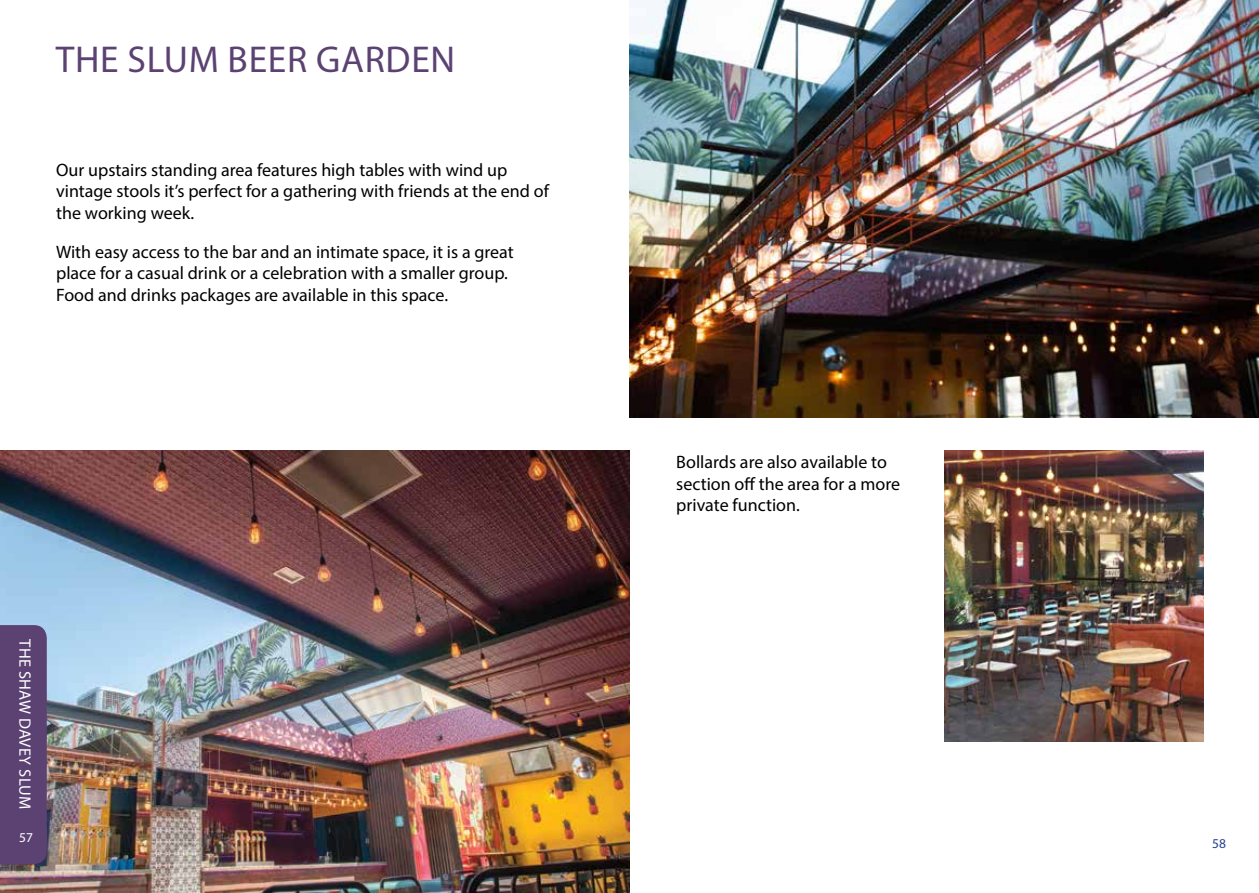
<style>
.page{position:relative;width:1259px;height:893px;background:#fff}
.page>*{position:absolute;margin:0;border:0;box-sizing:border-box;transform-origin:0 0}
.t1{font:37.5px "Myriad Pro";letter-spacing:.02em;color:#5c4272}
.t2{font:18px/21.6px "Myriad Pro";color:#000}
.t3{font:16.5px "Myriad Pro";letter-spacing:.02em;color:#fff}
.t4{font:13.5px "Myriad Pro";color:#25408f}
.t5{font:13.5px "Myriad Pro";color:#fff}
</style>
<div class="page">
<img style="left:0;top:451px;width:629px;height:442px">
<img style="left:629px;top:0;width:630px;height:418px">
<img style="left:944px;top:451px;width:259px;height:290px">
<div style="left:0;top:625px;width:47px;height:239px;background:#5c4272"></div>
<div style="left:3px;top:639px;width:30px;height:182px;background:#5c4272"></div>
<div style="left:19px;top:829px;width:27px;height:16px;background:#5c4272"></div>
<h1 class="t1" style="left:56px;top:37px;width:401px">THE SLUM BEER GARDEN</h1>
<p class="t2" style="left:56px;top:159px;width:494px">Our upstairs standing area features high tables with wind up vintage stools it’s perfect for a gathering with friends at the end of the working week.</p>
<p class="t2" style="left:56px;top:240px;width:459px">With easy access to the bar and an intimate space, it is a great place for a casual drink or a celebration with a smaller group.<br>Food and drinks packages are available in this space.</p>
<p class="t3" style="left:35px;top:639px;width:172px;rotate:90deg">THE SHAW DAVEY SLUM</p>
<p class="t5" style="left:19px;top:829px;width:15px">57</p>
<p class="t2" style="left:676px;top:451px;width:225px">Bollards are also available to section off the area for a more private function.</p>
<p class="t4" style="left:1212px;top:835px;width:15px">58</p>
</div>
